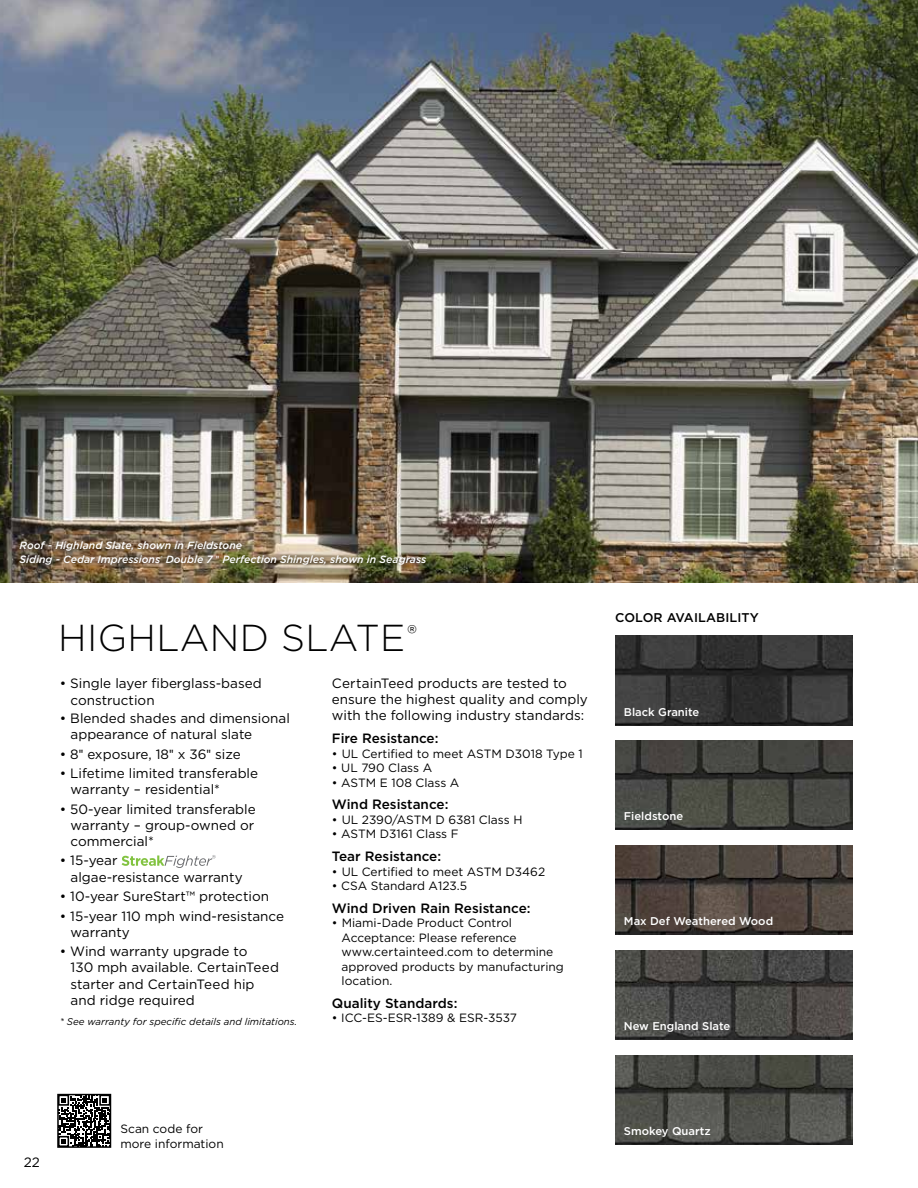
<style>
.page{position:relative;width:918px;height:1188px;background:#fff}
.page>*{position:absolute;margin:0;border:0;box-sizing:border-box;transform-origin:0 0}
.t1{font:300 37.5px "Gotham";letter-spacing:.01em;color:#000}
.t2{font:13.5px/16.2px "Gotham";color:#000}
.t3{font:500 13.5px "Gotham";color:#000}
.t4{font:500 12.6px "Gotham";letter-spacing:.01em;color:#000}
.t5{font:12px/14.4px "Gotham";color:#000}
.t6{font:500 11.25px "Gotham";color:#fff}
.t7{font:italic 500 10.5px/14.2px "Gotham";color:#fff}
.t8{font:italic 9.75px "Gotham";color:#000}
.s1{font-family:"Myriad Pro";font-weight:400;font-style:normal}
.s2{font-family:"Myriad Pro"}
</style>
<div class="page">
<img style="left:0;top:0;width:918px;height:582px">
<div style="left:18px;top:540px;width:413px;height:29px;background:#000;opacity:.4"></div>
<img style="left:616px;top:636px;width:236px;height:89px">
<img style="left:616px;top:740px;width:236px;height:90px">
<img style="left:616px;top:845px;width:236px;height:90px">
<img style="left:616px;top:950px;width:236px;height:90px">
<img style="left:616px;top:1055px;width:236px;height:90px">
<svg style="left:122px;top:855px;width:94px;height:13px"></svg>
<svg style="left:60px;top:1097px;width:48px;height:48px"></svg>
<div style="left:57px;top:1094px;width:54px;height:54px;border:2px solid #000"></div>
<p class="t7" style="left:19px;top:538px;width:408px">Roof - Highland Slate, shown in Fieldstone<br>Siding - Cedar Impressions<sup>®</sup> Double 7 <span class="s1">"</span> Perfection Shingles, shown in Seagrass</p>
<h1 class="t1" style="left:58px;top:614px;width:360px">HIGHLAND SLATE<sup>®</sup></h1>
<p class="t2" style="left:71px;top:675px;width:193px;text-indent:-11px">• Single layer fiberglass-based construction</p>
<p class="t2" style="left:71px;top:710px;width:221px;text-indent:-11px">• Blended shades and dimensional appearance of natural slate</p>
<p class="t2" style="left:60px;top:745px;width:182px">• 8<span class="s2">"</span> exposure, 18<span class="s2">"</span> x 36<span class="s2">"</span> size</p>
<p class="t2" style="left:71px;top:765px;width:189px;text-indent:-11px">• Lifetime limited transferable warranty – residential*</p>
<p class="t2" style="left:71px;top:800px;width:187px;text-align:justify;text-indent:-11px">• 50-year limited transferable warranty – group-owned or commercial*</p>
<p class="t2" style="left:71px;top:852px;width:174px;text-indent:-11px">• 15-year<br>algae-resistance warranty</p>
<p class="t2" style="left:60px;top:888px;width:211px">• 10-year SureStart™ protection</p>
<p class="t2" style="left:71px;top:907px;width:215px;text-indent:-11px">• 15-year 110 mph wind-resistance warranty</p>
<p class="t2" style="left:71px;top:943px;width:210px;text-indent:-11px">• Wind warranty upgrade to<br>130 mph available. CertainTeed starter and CertainTeed hip and ridge required</p>
<p class="t8" style="left:60px;top:1015px;width:239px">* See warranty for specific details and limitations.</p>
<p class="t2" style="left:332px;top:675px;width:257px">CertainTeed products are tested to ensure the highest quality and comply with the following industry standards:</p>
<p class="t3" style="left:332px;top:730px;width:108px">Fire Resistance:</p>
<p class="t5" style="left:332px;top:746px;width:252px">• UL Certified to meet ASTM D3018 Type 1</p>
<p class="t5" style="left:332px;top:760px;width:102px">• UL 790 Class A</p>
<p class="t5" style="left:332px;top:775px;width:129px">• ASTM E 108 Class A</p>
<p class="t3" style="left:332px;top:796px;width:118px">Wind Resistance:</p>
<p class="t5" style="left:332px;top:812px;width:192px">• UL 2390/ASTM D 6381 Class H</p>
<p class="t5" style="left:332px;top:827px;width:128px">• ASTM D3161 Class F</p>
<p class="t3" style="left:332px;top:848px;width:111px">Tear Resistance:</p>
<p class="t5" style="left:332px;top:864px;width:215px">• UL Certified to meet ASTM D3462</p>
<p class="t5" style="left:332px;top:878px;width:137px">• CSA Standard A123.5</p>
<p class="t3" style="left:332px;top:899px;width:200px">Wind Driven Rain Resistance:</p>
<p class="t5" style="left:342px;top:916px;width:224px;text-indent:-10px">• Miami-Dade Product Control<br>Acceptance: Please reference www.certainteed.com to determine approved products by manufacturing location.</p>
<p class="t3" style="left:332px;top:994px;width:127px">Quality Standards:</p>
<p class="t5" style="left:332px;top:1011px;width:187px">• ICC-ES-ESR-1389 &amp; ESR-3537</p>
<p class="t4" style="left:615px;top:610px;width:145px">COLOR AVAILABILITY</p>
<p class="t6" style="left:624px;top:704px;width:77px">Black Granite</p>
<p class="t6" style="left:624px;top:809px;width:61px">Fieldstone</p>
<p class="t6" style="left:624px;top:914px;width:151px">Max Def Weathered Wood</p>
<p class="t6" style="left:624px;top:1019px;width:108px">New England Slate</p>
<p class="t2" style="left:24px;top:1153px;width:18px">22</p>
<p class="t5" style="left:121px;top:1122px;width:84px">Scan code for</p>
<p class="t6" style="left:624px;top:1124px;width:88px">Smokey Quartz</p>
<p class="t5" style="left:121px;top:1136px;width:105px">more information</p>
</div>
